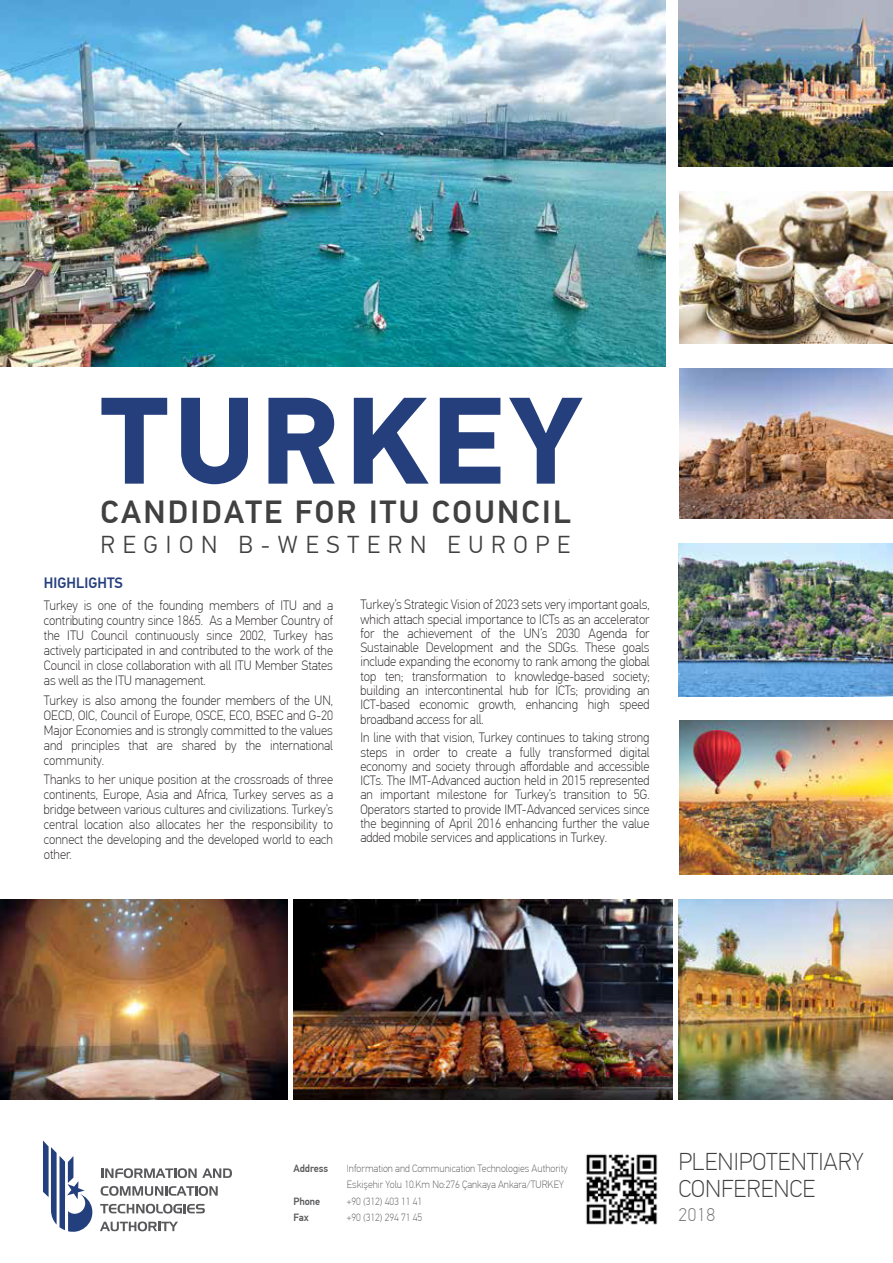
<style>
.page{position:relative;width:893px;height:1263px;background:#fff}
.page>*{position:absolute;margin:0;border:0;box-sizing:border-box;transform-origin:0 0}
.t1{font:700 123.3px "PF Din Text Pro";letter-spacing:.04em;color:#253f7d}
.t2{font:500 31.95px "PF Din Text Pro";letter-spacing:.07em;color:#404041}
.t3{font:300 24.45px "PF Din Text Pro";letter-spacing:.32em;color:#404041}
.t4{font:100 24.3px/27.5px "PF Din Text Pro";color:#404041}
.t5{font:100 18.45px "PF Din Text Pro";color:#6d6e70}
.t6{font:500 15px "PF Din Text Pro";color:#253f7d}
.t7{font:100 13.5px/14.2px "PF Din Text Pro";color:#231f20;text-align:justify;scale:.95 1}
.t8{font:100 10.5px/16.5px "PF Din Text Pro";color:#58595b;scale:.96 1}
.t9{font:500 10.5px "PF Din Text Pro";color:#58595b;scale:.96 1}
</style>
<div class="page">
<img style="left:0;top:0;width:665px;height:367px">
<img style="left:679px;top:543px;width:214px;height:153px">
<img style="left:680px;top:191px;width:213px;height:152px">
<img style="left:679px;top:721px;width:214px;height:153px">
<img style="left:679px;top:368px;width:214px;height:150px">
<img style="left:678px;top:899px;width:215px;height:200px">
<img style="left:679px;top:0;width:214px;height:167px">
<img style="left:0;top:899px;width:288px;height:200px">
<img style="left:293px;top:899px;width:380px;height:200px">
<svg style="left:43px;top:1140px;width:50px;height:92px"></svg>
<svg style="left:101px;top:1168px;width:131px;height:10px"></svg>
<svg style="left:101px;top:1186px;width:117px;height:10px"></svg>
<svg style="left:100px;top:1204px;width:105px;height:9px"></svg>
<svg style="left:100px;top:1221px;width:78px;height:10px"></svg>
<img style="left:586px;top:1154px;width:72px;height:71px">
<h1 class="t1" style="left:100px;top:366px;width:484px">TURKEY</h1>
<h2 class="t2" style="left:100px;top:493px;width:472px">CANDIDATE FOR ITU COUNCIL</h2>
<h3 class="t3" style="left:100px;top:530px;width:471px">REGION B-WESTERN EUROPE</h3>
<p class="t6" style="left:44px;top:573px;width:81px">HIGHLIGHTS</p>
<p class="t7" style="left:44px;top:598px;width:306px;line-height:15px">Turkey is one of the founding members of ITU and a contributing country since 1865. As a Member Country of the ITU Council continuously since 2002, Turkey has actively participated in and contributed to the work of the Council in close collaboration with all ITU Member States as well as the ITU management.</p>
<p class="t7" style="left:44px;top:693px;width:306px;line-height:15px">Turkey is also among the founder members of the UN, OECD, OIC, Council of Europe, OSCE, ECO, BSEC and G-20<br>Major Economies and is strongly committed to the values and principles that are shared by the international community.</p>
<p class="t7" style="left:44px;top:772px;width:306px;line-height:15px">Thanks to her unique position at the crossroads of three continents, Europe, Asia and Africa, Turkey serves as a bridge between various cultures and civilizations. Turkey’s central location also allocates her the responsibility to connect the developing and the developed world to each other.</p>
<p class="t7" style="left:360px;top:598px;width:306px">Turkey’s Strategic Vision of 2023 sets very important goals, which attach special importance to ICTs as an accelerator for the achievement of the UN’s 2030 Agenda for Sustainable Development and the SDGs. These goals include expanding the economy to rank among the global top ten; transformation to knowledge-based society; building an intercontinental hub for ICTs; providing an ICT-based economic growth, enhancing high speed broadband access for all.</p>
<p class="t7" style="left:360px;top:731px;width:306px">In line with that vision, Turkey continues to taking strong steps in order to create a fully transformed digital economy and society through affordable and accessible ICTs. The IMT-Advanced auction held in 2015 represented an important milestone for Turkey’s transition to 5G.<br>Operators started to provide IMT-Advanced services since the beginning of April 2016 enhancing further the value added mobile services and applications in Turkey.</p>
<p class="t9" style="left:293px;top:1162px;width:38px">Address</p>
<p class="t8" style="left:347px;top:1160px;width:232px">Information and Communication Technologies Authority<br>Eskişehir Yolu 10.Km No:276 Çankaya Ankara/TURKEY</p>
<p class="t9" style="left:293px;top:1195px;width:30px">Phone</p>
<p class="t8" style="left:347px;top:1193px;width:80px">+90 (312) 403 11 41</p>
<p class="t9" style="left:293px;top:1211px;width:18px">Fax</p>
<p class="t8" style="left:347px;top:1210px;width:80px">+90 (312) 294 71 45</p>
<h3 class="t4" style="left:678px;top:1148px;width:187px">PLENIPOTENTIARY<br>CONFERENCE</h3>
<h3 class="t5" style="left:678px;top:1204px;width:38px">2018</h3>
</div>
